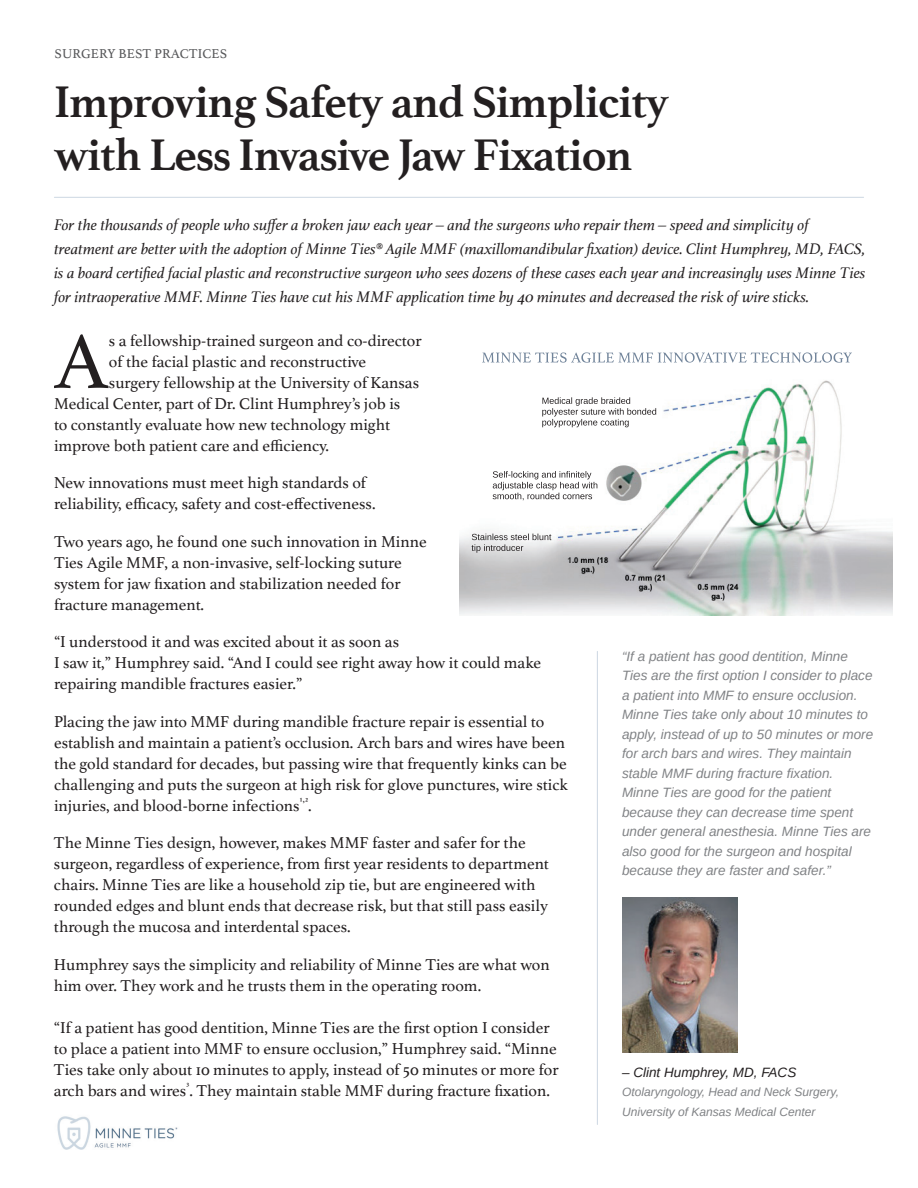
<style>
.page{position:relative;width:918px;height:1188px;background:#fff}
.page>*{position:absolute;margin:0;border:0;box-sizing:border-box;transform-origin:0 0}
.t1{font:80.55px "Athelas";color:#231f20}
.t2{font:700 46.5px/52.5px "Athelas";letter-spacing:-.025em;color:#231f20}
.t3{font:16.5px/21px "Athelas";color:#231f20}
.t4{font:italic 16.2px/24px "Athelas";color:#231f20}
.t5{font:italic 13.5px/19.5px "Arimo";color:#808285}
.t6{font:italic 13.5px "Arimo";color:#231f20}
.t7{font:13.5px "Athelas";letter-spacing:.01em;color:#57585a}
.t8{font:italic 12px/19.5px "Arimo";color:#808285}
</style>
<div class="page">
<img style="left:459px;top:380px;width:434px;height:235px">
<hr style="left:54px;top:197px;width:810px;height:1px;background:#ccd7e2">
<hr style="left:597px;top:651px;width:1px;height:474px;background:#ccd7e2">
<img style="left:622px;top:898px;width:116px;height:154px">
<img style="left:57px;top:1116px;width:121px;height:34px">
<svg style="left:482px;top:352px;width:370px;height:11px"></svg>
<svg style="left:542px;top:397px;width:114px;height:30px"></svg>
<svg style="left:493px;top:471px;width:104px;height:29px"></svg>
<svg style="left:472px;top:534px;width:79px;height:19px;background:#c9c8c9"></svg>
<p class="t7" style="left:55px;top:43px;width:174px">SURGERY BEST PRACTICES</p>
<h2 class="t2" style="left:54px;top:75px;width:616px">Improving Safety and Simplicity with Less Invasive Jaw Fixation</h2>
<p class="t4" style="left:54px;top:212px;width:813px">For the thousands of people who suffer a broken jaw each year – and the surgeons who repair them – speed and simplicity of treatment are better with the adoption of Minne Ties® Agile MMF (maxillomandibular fixation) device. Clint Humphrey, MD, FACS, is a board certified facial plastic and reconstructive surgeon who sees dozens of these cases each year and increasingly uses Minne Ties for intraoperative MMF. Minne Ties have cut his MMF application time by 40 minutes and decreased the risk of wire sticks.</p>
<h1 class="t1" style="left:54px;top:297px;width:57px">A</h1>
<p class="t3" style="left:109px;top:329px;width:314px">s a fellowship-trained surgeon and co-director</p>
<p class="t3" style="left:109px;top:350px;width:259px">of the facial plastic and reconstructive</p>
<p class="t3" style="left:109px;top:371px;width:312px">surgery fellowship at the University of Kansas</p>
<p class="t3" style="left:54px;top:392px;width:348px">Medical Center, part of Dr. Clint Humphrey’s job is</p>
<p class="t3" style="left:54px;top:413px;width:338px">to constantly evaluate how new technology might</p>
<p class="t3" style="left:54px;top:434px;width:276px">improve both patient care and efficiency.</p>
<p class="t3" style="left:54px;top:472px;width:323px">New innovations must meet high standards of reliability, efficacy, safety and cost-effectiveness.</p>
<p class="t3" style="left:54px;top:530px;width:374px">Two years ago, he found one such innovation in Minne Ties Agile MMF, a non-invasive, self-locking suture system for jaw fixation and stabilization needed for fracture management.</p>
<p class="t3" style="left:54px;top:631px;width:489px">“I understood it and was excited about it as soon as<br>I saw it,” Humphrey said. “And I could see right away how it could make repairing mandible fractures easier.”</p>
<p class="t3" style="left:54px;top:710px;width:515px">Placing the jaw into MMF during mandible fracture repair is essential to establish and maintain a patient’s occlusion. Arch bars and wires have been the gold standard for decades, but passing wire that frequently kinks can be challenging and puts the surgeon at high risk for glove punctures, wire stick injuries, and blood-borne infections<sup>¹,²</sup>.</p>
<p class="t3" style="left:54px;top:832px;width:496px">The Minne Ties design, however, makes MMF faster and safer for the surgeon, regardless of experience, from first year residents to department chairs. Minne Ties are like a household zip tie, but are engineered with rounded edges and blunt ends that decrease risk, but that still pass easily through the mucosa and interdental spaces.</p>
<p class="t3" style="left:54px;top:953px;width:497px">Humphrey says the simplicity and reliability of Minne Ties are what won him over. They work and he trusts them in the operating room.</p>
<p class="t3" style="left:54px;top:1016px;width:506px">“If a patient has good dentition, Minne Ties are the first option I consider to place a patient into MMF to ensure occlusion,” Humphrey said. “Minne Ties take only about 10 minutes to apply, instead of 50 minutes or more for arch bars and wires<sup>³</sup>. They maintain stable MMF during fracture fixation.</p>
<p class="t5" style="left:622px;top:646px;width:253px">“If a patient has good dentition, Minne Ties are the first option I consider to place a patient into MMF to ensure occlusion.<br>Minne Ties take only about 10 minutes to apply, instead of up to 50 minutes or more for arch bars and wires. They maintain stable MMF during fracture fixation.<br>Minne Ties are good for the patient because they can decrease time spent under general anesthesia. Minne Ties are also good for the surgeon and hospital because they are faster and safer.”</p>
<p class="t6" style="left:622px;top:1063px;width:176px">– Clint Humphrey, MD, FACS</p>
<p class="t8" style="left:622px;top:1082px;width:219px">Otolaryngology, Head and Neck Surgery,<br>University of Kansas Medical Center</p>
</div>
